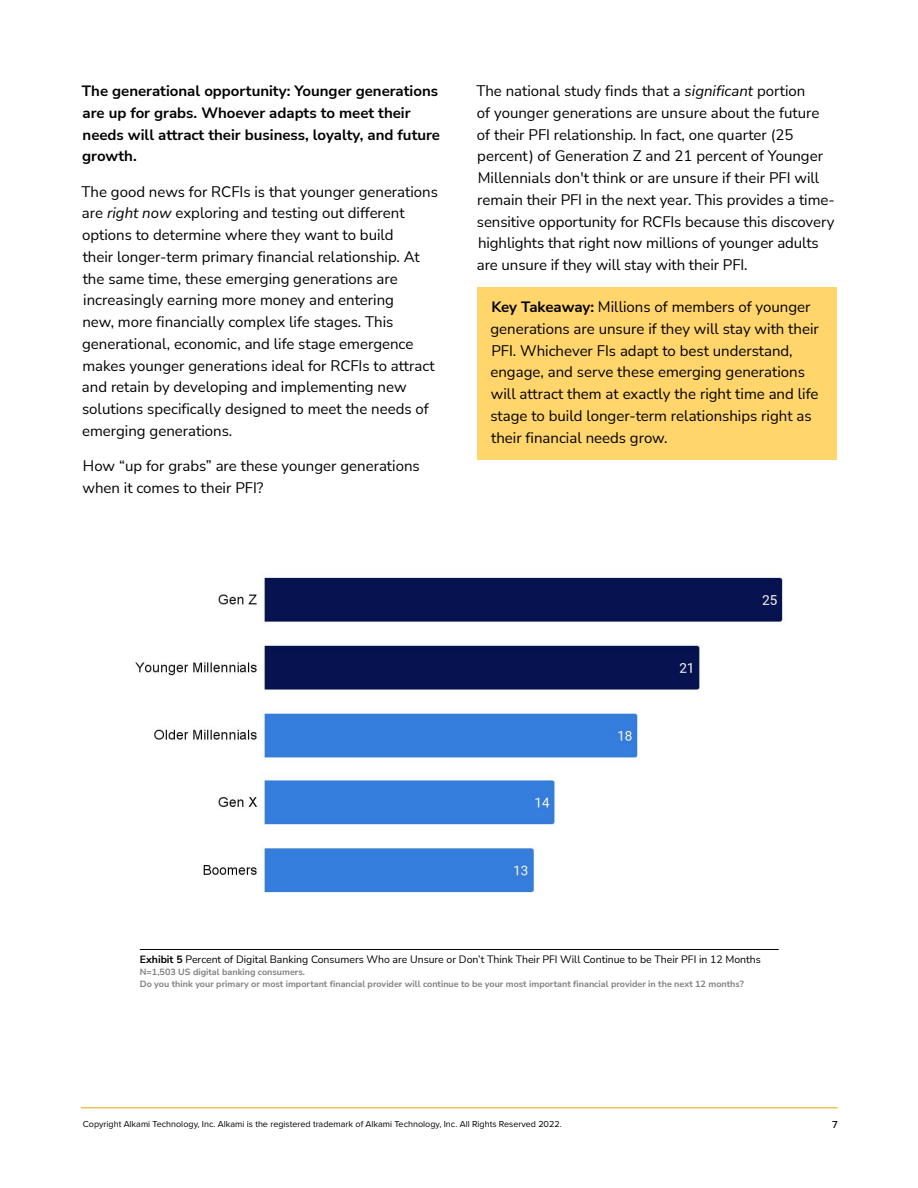
<style>
.page{position:relative;width:918px;height:1188px;background:#fff}
.page>*{position:absolute;margin:0;border:0;box-sizing:border-box;transform-origin:0 0}
.t1{font:15px/21.8px "Nunito Sans";color:#000}
.t2{font:700 15px/21.8px "Nunito Sans";color:#000}
.t3{font:10.5px "Nunito Sans";color:#000}
.t4{font:500 10.5px "Proxima Nova";color:#000}
.t5{font:700 9px/12px "Nunito Sans";color:#808080}
.t6{font:9px "Proxima Nova";color:#000}
.s1{font-style:italic}
.s2{font-weight:700}
</style>
<div class="page">
<hr style="left:81px;top:1107px;width:757px;height:1px;background:#f0c24c">
<div style="left:477px;top:287px;width:360px;height:173px;background:#ffd56c"></div>
<hr style="left:140px;top:949px;width:639px;height:1px;background:#000">
<img style="left:135px;top:576px;width:649px;height:317px">
<p class="t2" style="left:82px;top:79px;width:360px">The generational opportunity: Younger generations are up for grabs. Whoever adapts to meet their needs will attract their business, loyalty, and future growth.</p>
<p class="t1" style="left:82px;top:180px;width:358px">The good news for RCFIs is that younger generations are <span class="s1">right now</span> exploring and testing out different options to determine where they want to build<br>their longer-term primary financial relationship. At the same time, these emerging generations are increasingly earning more money and entering<br>new, more financially complex life stages. This generational, economic, and life stage emergence makes younger generations ideal for RCFIs to attract and retain by developing and implementing new solutions specifically designed to meet the needs of emerging generations.</p>
<p class="t1" style="left:82px;top:454px;width:339px">How “up for grabs” are these younger generations when it comes to their PFI?</p>
<p class="t1" style="left:476px;top:79px;width:360px">The national study finds that a <span class="s1">significant</span> portion<br>of younger generations are unsure about the future of their PFI relationship. In fact, one quarter (25 percent) of Generation Z and 21 percent of Younger Millennials don't think or are unsure if their PFI will remain their PFI in the next year. This provides a time&shy;sensitive opportunity for RCFIs because this discovery highlights that right now millions of younger adults are unsure if they will stay with their PFI.</p>
<p class="t1" style="left:490px;top:295px;width:330px"><span class="s2">Key Takeaway:</span> Millions of members of younger generations are unsure if they will stay with their PFI. Whichever FIs adapt to best understand, engage, and serve these emerging generations will attract them at exactly the right time and life stage to build longer-term relationships right as their financial needs grow.</p>
<p class="t3" style="left:140px;top:952px;width:623px"><span class="s2">Exhibit 5</span> Percent of Digital Banking Consumers Who are Unsure or Don’t Think Their PFI Will Continue to be Their PFI in 12 Months</p>
<p class="t5" style="left:140px;top:966px;width:606px">N=1,503 US digital banking consumers.<br>Do you think your primary or most important financial provider will continue to be your most important financial provider in the next 12 months?</p>
<p class="t6" style="left:83px;top:1117px;width:480px">Copyright Alkami Technology, Inc. Alkami is the registered trademark of Alkami Technology, Inc. All Rights Reserved 2022.</p>
<p class="t4" style="left:832px;top:1117px;width:7px">7</p>
</div>
